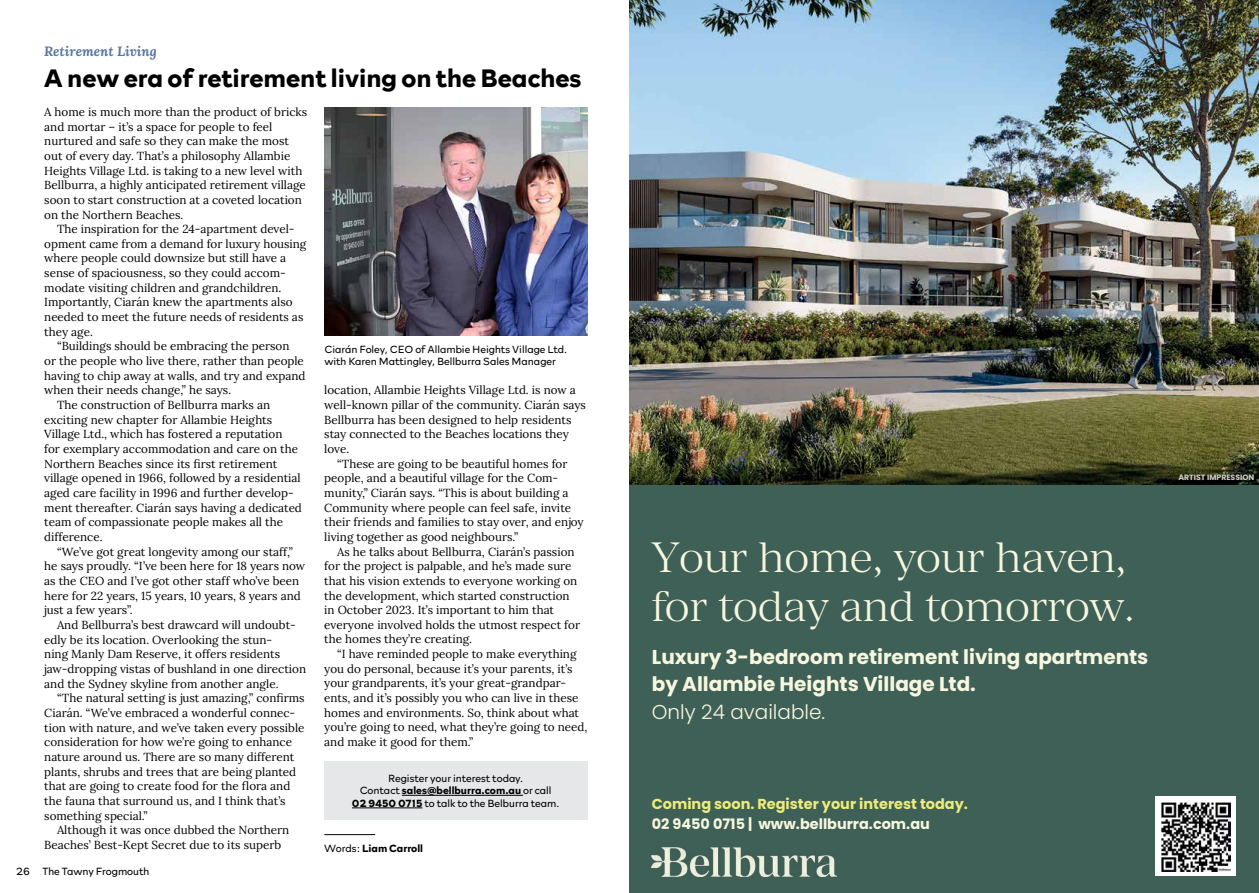
<style>
.page{position:relative;width:1259px;height:893px;background:#fff}
.page>*{position:absolute;margin:0;border:0;box-sizing:border-box;transform-origin:0 0}
.t1{font:42.15px/49.2px "Manier Light Trial";color:#f7f7df}
.t2{font:700 25.5px "Rockford Sans";color:#000}
.t3{font:700 19.95px/27.5px "Poppins";color:#f7f7df}
.t4{font:300 19.95px "Poppins";color:#f7f7df}
.t5{font:700 14.4px "Poppins";color:#edec79}
.t6{font:700 14.4px "Poppins";color:#f7f7df}
.t7{font:italic 700 13.5px "Lora";color:#5c77a0}
.t8{font:11.7px/14.7px "Lora";color:#000}
.t9{font:300 10.5px/12.6px "Rockford Sans";color:#000;text-align:center}
.t10{font:700 10.5px "Rockford Sans";color:#000}
.t11{font:700 7.8px "Poppins";color:#d2ccc2}
.s1{font-weight:700}
.s2{font-weight:300}
</style>
<div class="page">
<hr style="left:324px;top:834px;width:51px;height:1px;background:#000">
<img style="left:324px;top:107px;width:263px;height:229px">
<div style="left:324px;top:761px;width:263px;height:59px;background:#e6e7e8"></div>
<hr style="left:402px;top:795px;width:121px;height:1px;background:#000">
<hr style="left:352px;top:807px;width:70px;height:1px;background:#000">
<img style="left:629px;top:0;width:630px;height:486px">
<div style="left:629px;top:486px;width:630px;height:407px;background:#3f6056"></div>
<img style="left:652px;top:848px;width:185px;height:28px">
<div style="left:1155px;top:796px;width:81px;height:80px;background:#fff"></div>
<img style="left:1161px;top:802px;width:69px;height:69px">
<p class="t7" style="left:44px;top:42px;width:114px">Retirement Living</p>
<h2 class="t2" style="left:44px;top:59px;width:539px">A new era of retirement living on the Beaches</h2>
<p class="t8" style="left:44px;top:104px;width:264px">A home is much more than the product of bricks and mortar – it’s a space for people to feel nurtured and safe so they can make the most out of every day. That’s a philosophy Allambie Heights Village Ltd. is taking to a new level with Bellburra, a highly anticipated retirement village soon to start construction at a coveted location on the Northern Beaches.</p>
<p class="t8" style="left:44px;top:221px;width:264px;text-indent:13px">The inspiration for the 24-apartment devel&shy;opment came from a demand for luxury housing where people could downsize but still have a sense of spaciousness, so they could accom&shy;modate visiting children and grandchildren.<br>Importantly, Ciarán knew the apartments also needed to meet the future needs of residents as they age.</p>
<p class="t8" style="left:57px;top:338px;width:234px">“Buildings should be embracing the person</p>
<p class="t8" style="left:44px;top:353px;width:261px">or the people who live there, rather than people</p>
<p class="t8" style="left:44px;top:367px;width:263px">having to chip away at walls, and try and expand</p>
<p class="t8" style="left:44px;top:382px;width:188px">when their needs change,” he says.</p>
<p class="t8" style="left:57px;top:397px;width:215px">The construction of Bellburra marks an</p>
<p class="t8" style="left:44px;top:411px;width:229px">exciting new chapter for Allambie Heights</p>
<p class="t8" style="left:44px;top:426px;width:240px">Village Ltd., which has fostered a reputation</p>
<p class="t8" style="left:44px;top:441px;width:255px">for exemplary accommodation and care on the</p>
<p class="t8" style="left:44px;top:455px;width:235px">Northern Beaches since its first retirement</p>
<p class="t8" style="left:44px;top:470px;width:258px">village opened in 1966, followed by a residential</p>
<p class="t8" style="left:44px;top:485px;width:251px">aged care facility in 1996 and further develop-</p>
<p class="t8" style="left:44px;top:499px;width:259px">ment thereafter. Ciarán says having a dedicated</p>
<p class="t8" style="left:44px;top:514px;width:240px">team of compassionate people makes all the</p>
<p class="t8" style="left:44px;top:529px;width:60px">difference.</p>
<p class="t8" style="left:57px;top:543px;width:237px">“We’ve got great longevity among our staff,”</p>
<p class="t8" style="left:44px;top:558px;width:262px">he says proudly. “I’ve been here for 18 years now</p>
<p class="t8" style="left:44px;top:573px;width:256px">as the CEO and I’ve got other staff who’ve been</p>
<p class="t8" style="left:44px;top:587px;width:258px">here for 22 years, 15 years, 10 years, 8 years and</p>
<p class="t8" style="left:44px;top:602px;width:90px">just a few years”.</p>
<p class="t8" style="left:57px;top:617px;width:240px">And Bellburra’s best drawcard will undoubt-</p>
<p class="t8" style="left:44px;top:631px;width:230px">edly be its location. Overlooking the stun-</p>
<p class="t8" style="left:44px;top:646px;width:237px">ning Manly Dam Reserve, it offers residents</p>
<p class="t8" style="left:44px;top:661px;width:263px">jaw-dropping vistas of bushland in one direction</p>
<p class="t8" style="left:44px;top:675px;width:236px">and the Sydney skyline from another angle.</p>
<p class="t8" style="left:57px;top:690px;width:249px">“The natural setting is just amazing,” confirms</p>
<p class="t8" style="left:44px;top:705px;width:253px">Ciarán. “We’ve embraced a wonderful connec-</p>
<p class="t8" style="left:44px;top:719px;width:262px">tion with nature, and we’ve taken every possible</p>
<p class="t8" style="left:44px;top:734px;width:249px">consideration for how we’re going to enhance</p>
<p class="t8" style="left:44px;top:749px;width:251px">nature around us. There are so many different</p>
<p class="t8" style="left:44px;top:763px;width:253px">plants, shrubs and trees that are being planted</p>
<p class="t8" style="left:44px;top:778px;width:248px">that are going to create food for the flora and</p>
<p class="t8" style="left:44px;top:793px;width:243px">the fauna that surround us, and I think that’s</p>
<p class="t8" style="left:44px;top:807px;width:105px">something special.”</p>
<p class="t8" style="left:57px;top:822px;width:234px">Although it was once dubbed the Northern</p>
<p class="t8" style="left:44px;top:837px;width:238px">Beaches’ Best-Kept Secret due to its superb</p>
<p class="t9" style="left:17px;top:864px;width:134px">26 The Tawny Frogmouth</p>
<p class="t9" style="left:324px;top:342px;width:244px;text-align:left">Ciarán Foley, CEO of Allambie Heights Village Ltd. with Karen Mattingley, Bellburra Sales Manager</p>
<p class="t8" style="left:324px;top:382px;width:253px">location, Allambie Heights Village Ltd. is now a</p>
<p class="t8" style="left:324px;top:397px;width:263px">well-known pillar of the community. Ciarán says</p>
<p class="t8" style="left:324px;top:411px;width:249px">Bellburra has been designed to help residents</p>
<p class="t8" style="left:324px;top:426px;width:246px">stay connected to the Beaches locations they</p>
<p class="t8" style="left:324px;top:441px;width:26px">love.</p>
<p class="t8" style="left:337px;top:455px;width:232px">“These are going to be beautiful homes for</p>
<p class="t8" style="left:324px;top:470px;width:235px">people, and a beautiful village for the Com-</p>
<p class="t8" style="left:324px;top:485px;width:246px">munity,” Ciarán says. “This is about building a</p>
<p class="t8" style="left:324px;top:499px;width:248px">Community where people can feel safe, invite</p>
<p class="t8" style="left:324px;top:514px;width:261px">their friends and families to stay over, and enjoy</p>
<p class="t8" style="left:324px;top:529px;width:195px">living together as good neighbours.”</p>
<p class="t8" style="left:337px;top:543px;width:239px">As he talks about Bellburra, Ciarán’s passion</p>
<p class="t8" style="left:324px;top:558px;width:249px">for the project is palpable, and he’s made sure</p>
<p class="t8" style="left:324px;top:573px;width:255px">that his vision extends to everyone working on</p>
<p class="t8" style="left:324px;top:587px;width:247px">the development, which started construction</p>
<p class="t8" style="left:324px;top:602px;width:231px">in October 2023. It’s important to him that</p>
<p class="t8" style="left:324px;top:616px;width:257px">everyone involved holds the utmost respect for</p>
<p class="t8" style="left:324px;top:631px;width:149px">the homes they’re creating.</p>
<p class="t8" style="left:337px;top:646px;width:241px">“I have reminded people to make everything</p>
<p class="t8" style="left:324px;top:660px;width:250px">you do personal, because it’s your parents, it’s</p>
<p class="t8" style="left:324px;top:675px;width:243px">your grandparents, it’s your great-grandpar-</p>
<p class="t8" style="left:324px;top:690px;width:256px">ents, and it’s possibly you who can live in these</p>
<p class="t8" style="left:324px;top:704px;width:256px">homes and environments. So, think about what</p>
<p class="t8" style="left:324px;top:719px;width:264px">you’re going to need, what they’re going to need,</p>
<p class="t8" style="left:324px;top:734px;width:150px">and make it good for them.”</p>
<p class="t9" style="left:352px;top:771px;width:209px">Register your interest today.<br>Contact <span class="s1">sales@bellburra.com.au</span> or call<br><span class="s1">02 9450 0715</span> to talk to the Belburra team.</p>
<p class="t10" style="left:324px;top:840px;width:100px"><span class="s2">Words:</span> Liam Carroll</p>
<h1 class="t1" style="left:652px;top:536px;width:484px">Your home, your haven, for today and tomorrow.</h1>
<h3 class="t3" style="left:652px;top:643px;width:498px">Luxury 3-bedroom retirement living apartments by Allambie Heights Village Ltd.</h3>
<h3 class="t4" style="left:652px;top:700px;width:175px">Only 24 available.</h3>
<p class="t5" style="left:652px;top:796px;width:317px">Coming soon. Register your interest today.</p>
<p class="t6" style="left:652px;top:816px;width:279px">02 9450 0715 | www.bellburra.com.au</p>
<p class="t11" style="left:1178px;top:473px;width:78px">ARTIST IMPRESSION</p>
</div>
